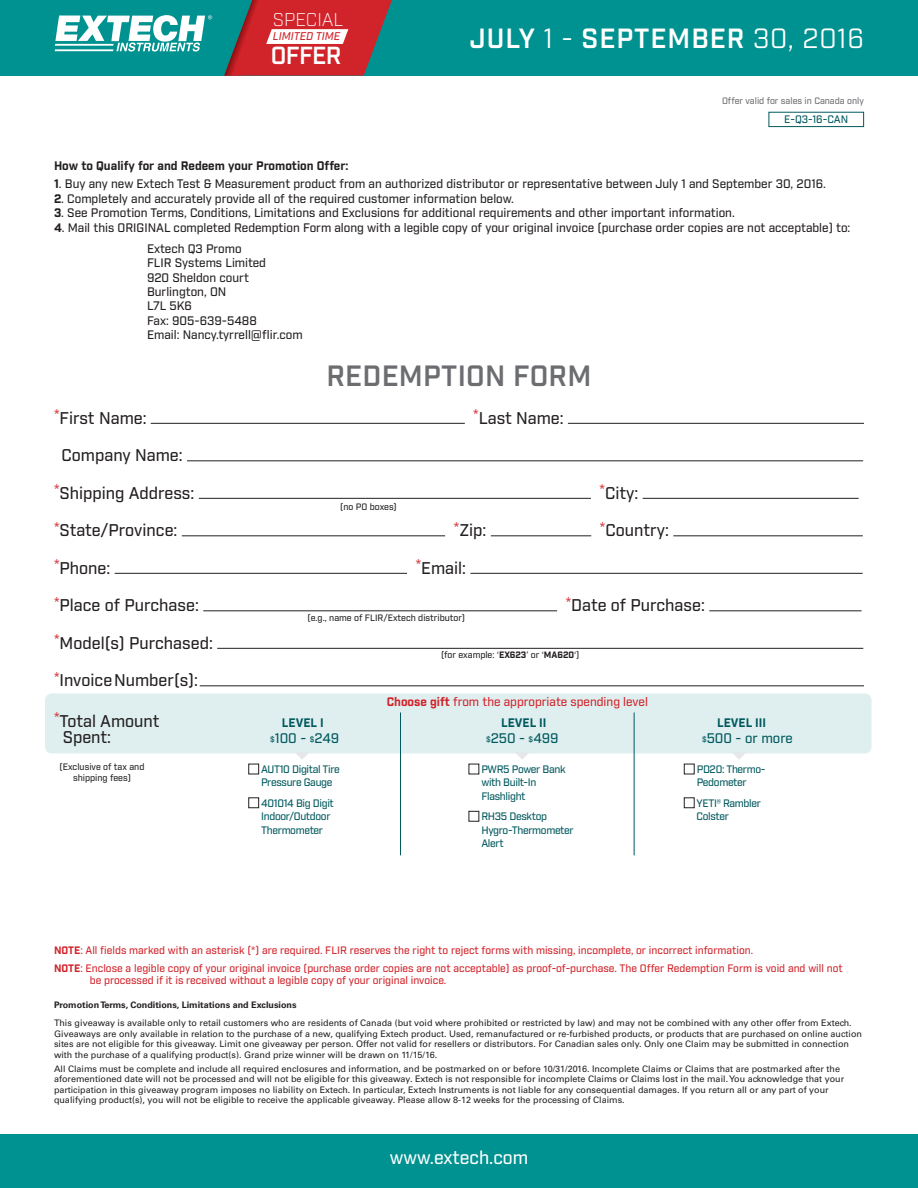
<style>
.page{position:relative;width:918px;height:1188px;background:#fff}
.page>*{position:absolute;margin:0;border:0;box-sizing:border-box;transform-origin:0 0}
.t1{font:600 28.5px "Industry";letter-spacing:.01em;color:#6c6d70}
.t2{font:600 27px "Industry";letter-spacing:.035em;color:#fff}
.t3{font:600 24px "Industry";letter-spacing:-.03em;color:#fff}
.t4{font:500 18px "Industry";color:#fff}
.t5{font:300 18px "Industry";color:#fff}
.t6{font:500 16.5px/16.5px "Industry";color:#231f20}
.t7{font:500 13.5px "Industry";color:#00595e}
.t8{font:500 12px/14.4px "Industry";color:#231f20}
.t9{font:700 12px "Industry";color:#231f20}
.t10{font:500 12px "Industry";color:#d1232a}
.t11{font:700 12px "Industry";color:#00595e}
.t12{font:italic 500 10.95px "Industry";color:#d1232a}
.t13{font:500 10.5px/12.6px "Industry";color:#d1232a}
.t14{font:500 10.5px/13.5px "Industry";letter-spacing:-.03em;color:#00595e}
.t15{font:9px/10.5px "Univers LT";color:#231f20}
.t16{font:500 9px/10.8px "Industry";color:#231f20;text-align:center}
.t17{font:700 9px "Univers LT";color:#231f20}
.t18{font:500 9px "Industry";color:#6c6d70}
.s1{font-weight:400}
.s2{font-weight:700}
.s3{font-size:7.5px}
</style>
<div class="page">
<div style="left:45px;top:693px;width:827px;height:60px;background:#dfeff0;border-radius:7px"></div>
<hr style="left:151px;top:423px;width:314px;height:1px;background:#231f20">
<hr style="left:568px;top:423px;width:296px;height:1px;background:#231f20">
<hr style="left:187px;top:460px;width:676px;height:1px;background:#231f20">
<hr style="left:199px;top:498px;width:392px;height:1px;background:#231f20">
<hr style="left:643px;top:498px;width:216px;height:1px;background:#231f20">
<hr style="left:182px;top:535px;width:263px;height:1px;background:#231f20">
<hr style="left:491px;top:535px;width:100px;height:1px;background:#231f20">
<hr style="left:673px;top:535px;width:190px;height:1px;background:#231f20">
<hr style="left:115px;top:573px;width:292px;height:1px;background:#231f20">
<hr style="left:470px;top:573px;width:393px;height:1px;background:#231f20">
<hr style="left:203px;top:610px;width:354px;height:1px;background:#231f20">
<hr style="left:709px;top:610px;width:153px;height:1px;background:#231f20">
<hr style="left:217px;top:648px;width:646px;height:1px;background:#231f20">
<hr style="left:200px;top:685px;width:664px;height:1px;background:#231f20">
<hr style="left:400px;top:712px;width:1px;height:143px;background:#00595e">
<hr style="left:634px;top:712px;width:1px;height:143px;background:#00595e">
<div style="left:248px;top:764px;width:11px;height:10px;border:1px solid #231f20"></div>
<div style="left:248px;top:797px;width:11px;height:11px;border:1px solid #231f20"></div>
<div style="left:469px;top:811px;width:10px;height:11px;border:1px solid #231f20"></div>
<div style="left:684px;top:764px;width:11px;height:10px;border:1px solid #231f20"></div>
<div style="left:684px;top:797px;width:11px;height:11px;border:1px solid #231f20"></div>
<svg style="left:295px;top:753px;width:14px;height:6px"></svg>
<svg style="left:515px;top:753px;width:15px;height:6px"></svg>
<svg style="left:732px;top:753px;width:14px;height:6px"></svg>
<div style="left:769px;top:112px;width:95px;height:15px;border:1px solid #00595e"></div>
<div style="left:0;top:0;width:918px;height:76px;background:#009290"></div>
<svg style="left:55px;top:15px;width:157px;height:37px"></svg>
<svg style="left:224px;top:0;width:168px;height:76px"></svg>
<div style="left:0;top:1134px;width:918px;height:54px;background:#009290"></div>
<h3 class="t5" style="left:273px;top:9px;width:72px">SPECIAL</h3>
<p class="t12" style="left:273px;top:30px;width:69px">LIMITED TIME</p>
<h3 class="t3" style="left:271px;top:41px;width:72px">OFFER</h3>
<h2 class="t2" style="left:470px;top:22px;width:396px">JULY <span class="s1">1 -</span> SEPTEMBER <span class="s1">30, 2016</span></h2>
<p class="t18" style="left:722px;top:95px;width:143px">Offer valid for sales in Canada only</p>
<p class="t14" style="left:784px;top:113px;width:66px">E-Q3-16-CAN</p>
<h3 class="t9" style="left:54px;top:158px;width:296px">How to Qualify for and Redeem your Promotion Offer:</h3>
<h3 class="t8" style="left:54px;top:177px;width:773px"><span class="s2">1</span>. Buy any new Extech Test &amp; Measurement product from an authorized distributor or representative between July 1 and September 30, 2016.</h3>
<h3 class="t8" style="left:54px;top:192px;width:462px"><span class="s2">2</span>. Completely and accurately provide all of the required customer information below.</h3>
<h3 class="t8" style="left:54px;top:206px;width:682px"><span class="s2">3</span>. See Promotion Terms, Conditions, Limitations and Exclusions for additional requirements and other important information.</h3>
<h3 class="t8" style="left:147px;top:217px;width:705px;line-height:21.1px;text-indent:-93px"><span class="s2">4</span>. Mail this ORIGINAL completed Redemption Form along with a legible copy of your original invoice (purchase order copies are not acceptable) to:<br>Extech Q3 Promo</h3>
<h3 class="t8" style="left:147px;top:256px;width:157px">FLIR Systems Limited<br>920 Sheldon court<br>Burlington, ON<br>L7L 5K6<br>Fax: 905-639-5488<br>Email: Nancy.tyrrell@flir.com</h3>
<h1 class="t1" style="left:326px;top:359px;width:267px">REDEMPTION FORM</h1>
<h3 class="t6" style="left:54px;top:410px;width:94px"><sup>*</sup>First Name:</h3>
<h3 class="t6" style="left:473px;top:410px;width:92px"><sup>*</sup>Last Name:</h3>
<h3 class="t6" style="left:62px;top:448px;width:123px">Company Name:</h3>
<h3 class="t6" style="left:54px;top:485px;width:142px"><sup>*</sup>Shipping Address:</h3>
<h3 class="t6" style="left:600px;top:485px;width:40px"><sup>*</sup>City:</h3>
<h3 class="t6" style="left:54px;top:523px;width:125px"><sup>*</sup>State/Province:</h3>
<h3 class="t6" style="left:454px;top:523px;width:34px"><sup>*</sup>Zip:</h3>
<h3 class="t6" style="left:600px;top:523px;width:71px"><sup>*</sup>Country:</h3>
<h3 class="t6" style="left:54px;top:560px;width:58px"><sup>*</sup>Phone:</h3>
<h3 class="t6" style="left:416px;top:560px;width:52px"><sup>*</sup>Email:</h3>
<h3 class="t6" style="left:54px;top:598px;width:146px"><sup>*</sup>Place of Purchase:</h3>
<h3 class="t6" style="left:566px;top:598px;width:141px"><sup>*</sup>Date of Purchase:</h3>
<h3 class="t6" style="left:54px;top:635px;width:160px"><sup>*</sup>Model(s) Purchased:</h3>
<h3 class="t6" style="left:54px;top:673px;width:145px"><sup>*</sup>Invoice Number(s):</h3>
<h3 class="t6" style="left:63px;top:713px;width:98px;text-indent:-9px"><sup>*</sup>Total Amount<br>Spent:</h3>
<p class="t16" style="left:340px;top:501px;width:58px">(no PO boxes)</p>
<p class="t16" style="left:308px;top:613px;width:159px">(e.g., name of FLIR/Extech distributor)</p>
<p class="t16" style="left:441px;top:650px;width:140px">(for example: ‘<span class="s2">EX623</span>’ or ‘<span class="s2">MA620</span>‘)</p>
<h3 class="t10" style="left:387px;top:694px;width:263px"><span class="s2">Choose gift</span> from the appropriate spending level</h3>
<h3 class="t11" style="left:282px;top:715px;width:43px">LEVEL I</h3>
<h3 class="t11" style="left:501px;top:715px;width:47px">LEVEL II</h3>
<h3 class="t11" style="left:717px;top:715px;width:51px">LEVEL III</h3>
<p class="t14" style="left:261px;top:763px;width:80px">AUT10 Digital Tire<br>Pressure Gauge</p>
<p class="t14" style="left:261px;top:796px;width:74px">401014 Big Digit<br>Indoor/Outdoor<br>Thermometer</p>
<h3 class="t7" style="left:270px;top:730px;width:71px"><span class="s3">$</span>100 - <span class="s3">$</span>249</h3>
<h3 class="t7" style="left:486px;top:730px;width:74px"><span class="s3">$</span>250 - <span class="s3">$</span>499</h3>
<h3 class="t7" style="left:702px;top:730px;width:92px"><span class="s3">$</span>500 - or more</h3>
<p class="t16" style="left:60px;top:762px;width:86px">(Exclusive of tax and shipping fees)</p>
<p class="t14" style="left:697px;top:763px;width:70px">PD20: Thermo-<br>Pedometer</p>
<p class="t14" style="left:697px;top:796px;width:66px">YETI® Rambler<br>Colster</p>
<p class="t14" style="left:481px;top:763px;width:86px">PWR5 Power Bank with Built-In<br>Flashlight</p>
<p class="t14" style="left:481px;top:810px;width:94px">RH35 Desktop<br>Hygro-Thermometer<br>Alert</p>
<p class="t13" style="left:54px;top:944px;width:701px"><span class="s2">NOTE</span>: All fields marked with an asterisk (*) are required. FLIR reserves the right to reject forms with missing, incomplete, or incorrect information.</p>
<p class="t13" style="left:90px;top:962px;width:754px;text-indent:-36px"><span class="s2">NOTE</span>: Enclose a legible copy of your original invoice (purchase order copies are not acceptable) as proof-of-purchase. The Offer Redemption Form is void and will not be processed if it is received without a legible copy of your original invoice.</p>
<p class="t17" style="left:54px;top:1000px;width:244px">Promotion Terms, Conditions, Limitations and Exclusions</p>
<p class="t15" style="left:54px;top:1018px;width:810px">This giveaway is available only to retail customers who are residents of Canada (but void where prohibited or restricted by law) and may not be combined with any other offer from Extech.<br>Giveaways are only available in relation to the purchase of a new, qualifying Extech product. Used, remanufactured or re-furbished products, or products that are purchased on online auction sites are not eligible for this giveaway. Limit one giveaway per person. Offer not valid for resellers or distributors. For Canadian sales only. Only one Claim may be submitted in connection with the purchase of a qualifying product(s). Grand prize winner will be drawn on 11/15/16.</p>
<p class="t15" style="left:54px;top:1064px;width:792px">All Claims must be complete and include all required enclosures and information, and be postmarked on or before 10/31/2016. Incomplete Claims or Claims that are postmarked after the aforementioned date will not be processed and will not be eligible for this giveaway. Extech is not responsible for incomplete Claims or Claims lost in the mail. You acknowledge that your participation in this giveaway program imposes no liability on Extech. In particular, Extech Instruments is not liable for any consequential damages. If you return all or any part of your qualifying product(s), you will not be eligible to receive the applicable giveaway. Please allow 8-12 weeks for the processing of Claims.</p>
<h3 class="t4" style="left:390px;top:1146px;width:140px">www.extech.com</h3>
</div>
